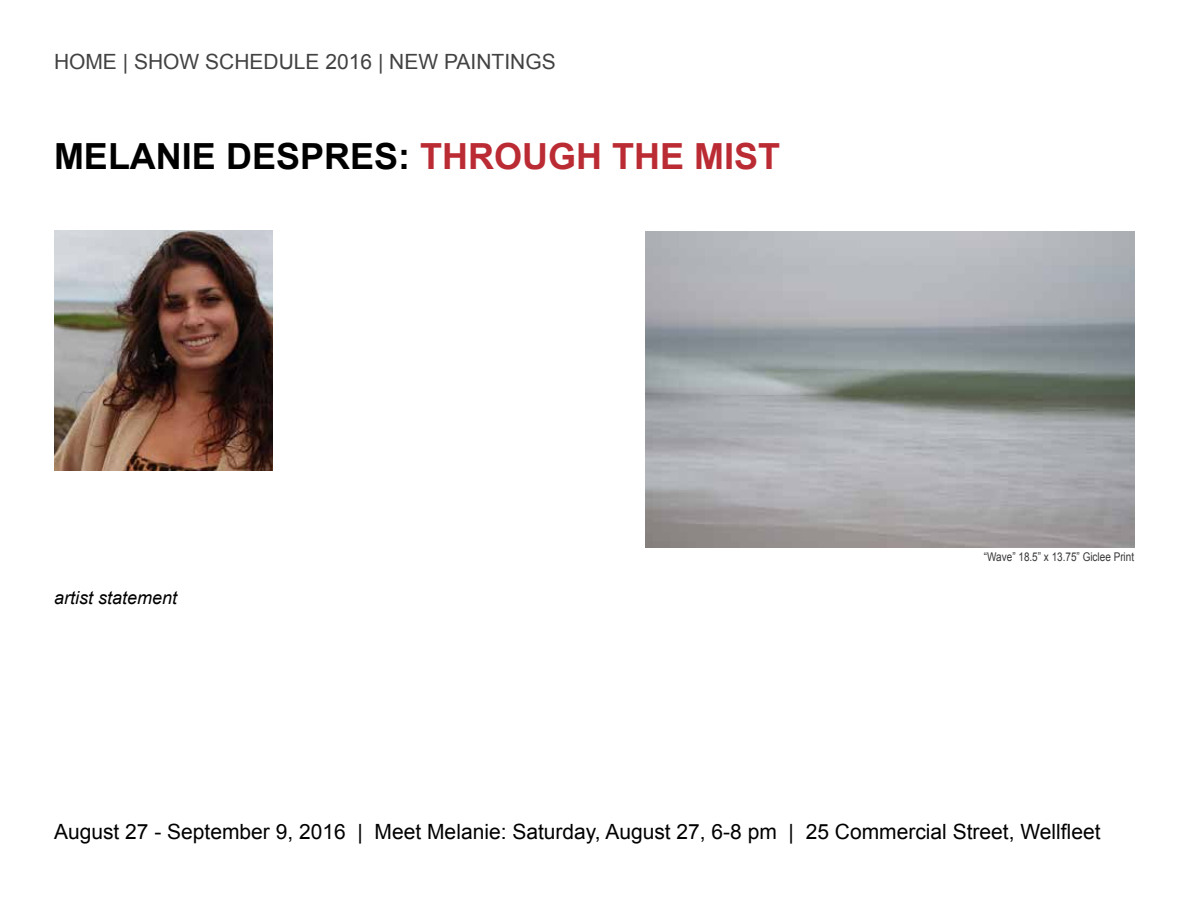
<style>
.page{position:relative;width:1200px;height:900px;background:#fff}
.page>*{position:absolute;margin:0;border:0;box-sizing:border-box;transform-origin:0 0}
.t1{font:700 36px "Arial";color:#bb2b33}
.t2{font:700 36px "Arial";color:#000}
.t3{font:21px "Arial";color:#000}
.t4{font:21px "Arial";color:#424242}
.t5{font:italic 18px "Arial";color:#000}
.t6{font:12px "Arial";color:#373639;scale:.83 1}
.s1{color:#000}
</style>
<div class="page">
<img style="left:645px;top:231px;width:489px;height:316px">
<img style="left:54px;top:231px;width:219px;height:240px">
<p class="t4" style="left:54px;top:48px;width:503px">HOME | SHOW SCHEDULE 2016 | NEW PAINTINGS</p>
<h1 class="t2" style="left:54px;top:132px;width:53px">MELANIE</h1>
<h1 class="t2" style="left:226px;top:132px;width:51px">DESPRES</h1>
<h1 class="t1" style="left:398px;top:132px;width:49px"><span class="s1">:</span> THROUGH</h1>
<h1 class="t1" style="left:612px;top:132px;width:170px">THE MIST</h1>
<p class="t5" style="left:54px;top:586px;width:125px">artist statement</p>
<p class="t6" style="left:984px;top:548px;width:182px">“Wave” 18.5” x 13.75” Giclee Print</p>
<p class="t3" style="left:54px;top:818px;width:1048px">August 27 - September 9, 2016 | Meet Melanie: Saturday, August 27, 6-8 pm | 25 Commercial Street, Wellfleet</p>
</div>
